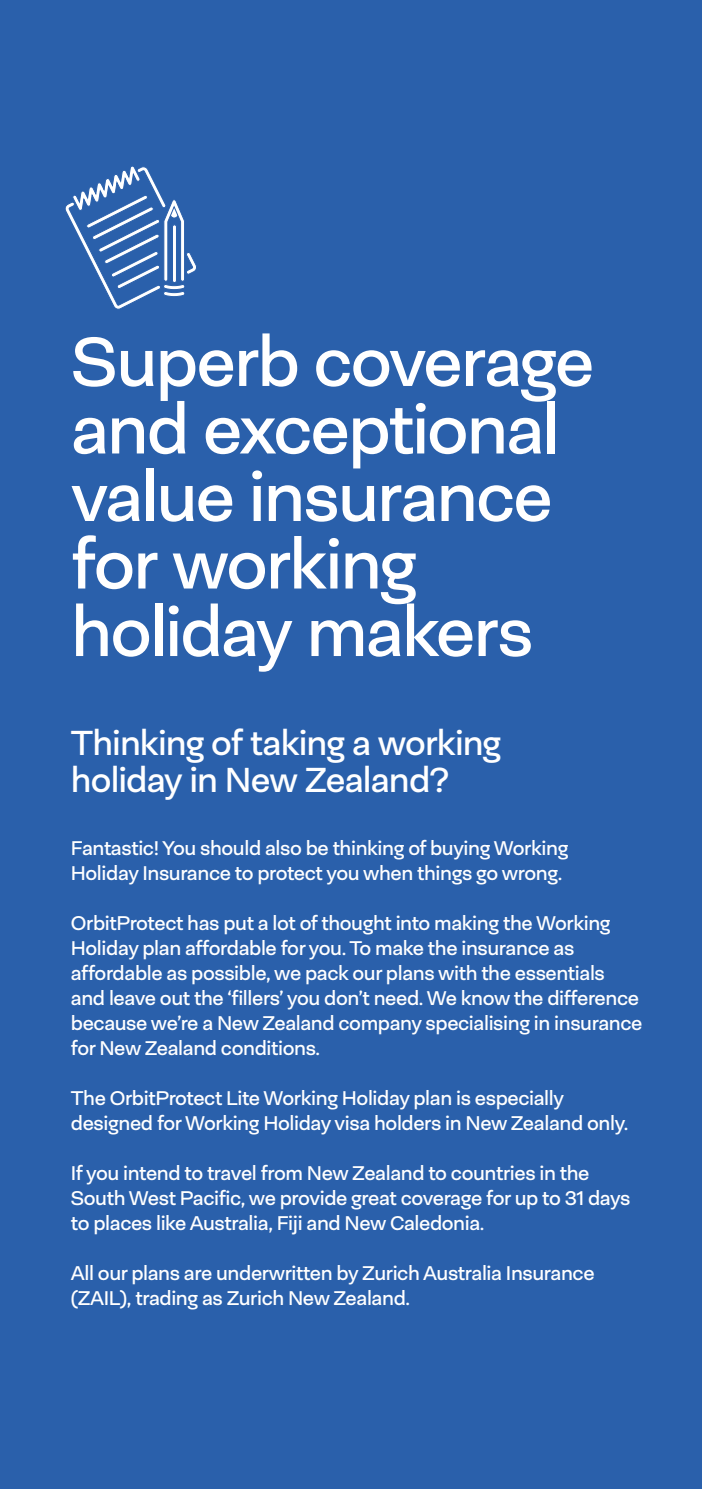
<style>
.page{position:relative;width:702px;height:1489px;background:#fff}
.page>*{position:absolute;margin:0;border:0;box-sizing:border-box;transform-origin:0 0}
.t1{font:70px/67.5px "Neogrotesk Ess";letter-spacing:-.03em;color:#fff}
.t2{font:35px/37.5px "Neogrotesk Ess";letter-spacing:-.025em;color:#fff}
.t3{font:20px/25px "Neogrotesk Ess";letter-spacing:-.02em;color:#fff}
</style>
<div class="page">
<div style="left:0;top:0;width:702px;height:1488px;background:#2a60ab"></div>
<svg style="left:65px;top:166px;width:132px;height:144px"></svg>
<h1 class="t1" style="left:71px;top:327px;width:525px">Superb coverage and exceptional value insurance for working holiday makers</h1>
<h2 class="t2" style="left:71px;top:723px;width:432px">Thinking of taking a working holiday in New Zealand?</h2>
<p class="t3" style="left:71px;top:835px;width:499px">Fantastic! You should also be thinking of buying Working<br>Holiday Insurance to protect you when things go wrong.</p>
<p class="t3" style="left:71px;top:910px;width:573px">OrbitProtect has put a lot of thought into making the Working Holiday plan affordable for you. To make the insurance as affordable as possible, we pack our plans with the essentials and leave out the ‘fillers’ you don’t need. We know the difference because we’re a New Zealand company specialising in insurance for New Zealand conditions.</p>
<p class="t3" style="left:71px;top:1085px;width:559px">The OrbitProtect Lite Working Holiday plan is especially designed for Working Holiday visa holders in New Zealand only.</p>
<p class="t3" style="left:71px;top:1160px;width:561px">If you intend to travel from New Zealand to countries in the<br>South West Pacific, we provide great coverage for up to 31 days to places like Australia, Fiji and New Caledonia.</p>
<p class="t3" style="left:71px;top:1260px;width:525px">All our plans are underwritten by Zurich Australia Insurance (ZAIL), trading as Zurich New Zealand.</p>
</div>
